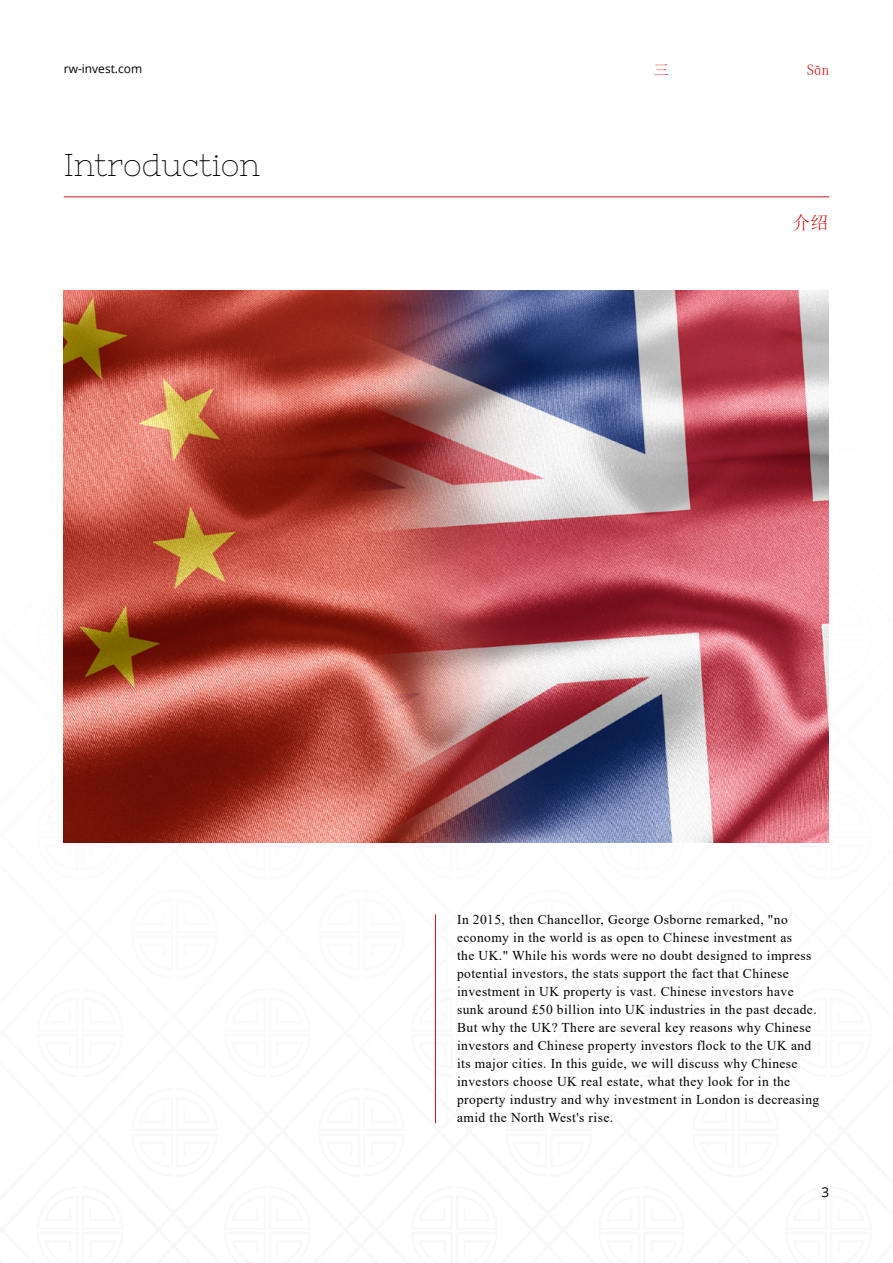
<style>
.page{position:relative;width:893px;height:1263px;background:#fff}
.page>*{position:absolute;margin:0;border:0;box-sizing:border-box;transform-origin:0 0}
.t1{font:31.5px "Nixie One";color:#000}
.t2{font:18px "Sim Sun";color:#cd1719}
.t3{font:15px "Sim Sun";color:#cd1719}
.t4{font:13.5px/18px "Times New Roman";letter-spacing:.03em;color:#000}
.t5{font:13.5px "Open Sans";color:#000}
.t6{font:12px "Open Sans";color:#000}
</style>
<div class="page">
<img style="left:64px;top:290px;width:764px;height:552px">
<hr style="left:64px;top:196px;width:765px;height:1px;background:#cd1719">
<hr style="left:435px;top:914px;width:1px;height:209px;background:#cd1719">
<p class="t6" style="left:64px;top:60px;width:80px">rw-invest.com</p>
<h1 class="t1" style="left:64px;top:147px;width:198px">Introduction</h1>
<p class="t3" style="left:654px;top:62px;width:16px">三</p>
<p class="t3" style="left:807px;top:62px;width:24px">Sān</p>
<h2 class="t2" style="left:792px;top:213px;width:37px">介绍</h2>
<p class="t4" style="left:457px;top:910px;width:364px">In 2015, then Chancellor, George Osborne remarked, "no economy in the world is as open to Chinese investment as<br>the UK." While his words were no doubt designed to impress potential investors, the stats support the fact that Chinese investment in UK property is vast. Chinese investors have sunk around £50 billion into UK industries in the past decade.<br>But why the UK? There are several key reasons why Chinese investors and Chinese property investors flock to the UK and its major cities. In this guide, we will discuss why Chinese investors choose UK real estate, what they look for in the property industry and why investment in London is decreasing amid the North West's rise.</p>
<p class="t5" style="left:821px;top:1182px;width:9px">3</p>
</div>
